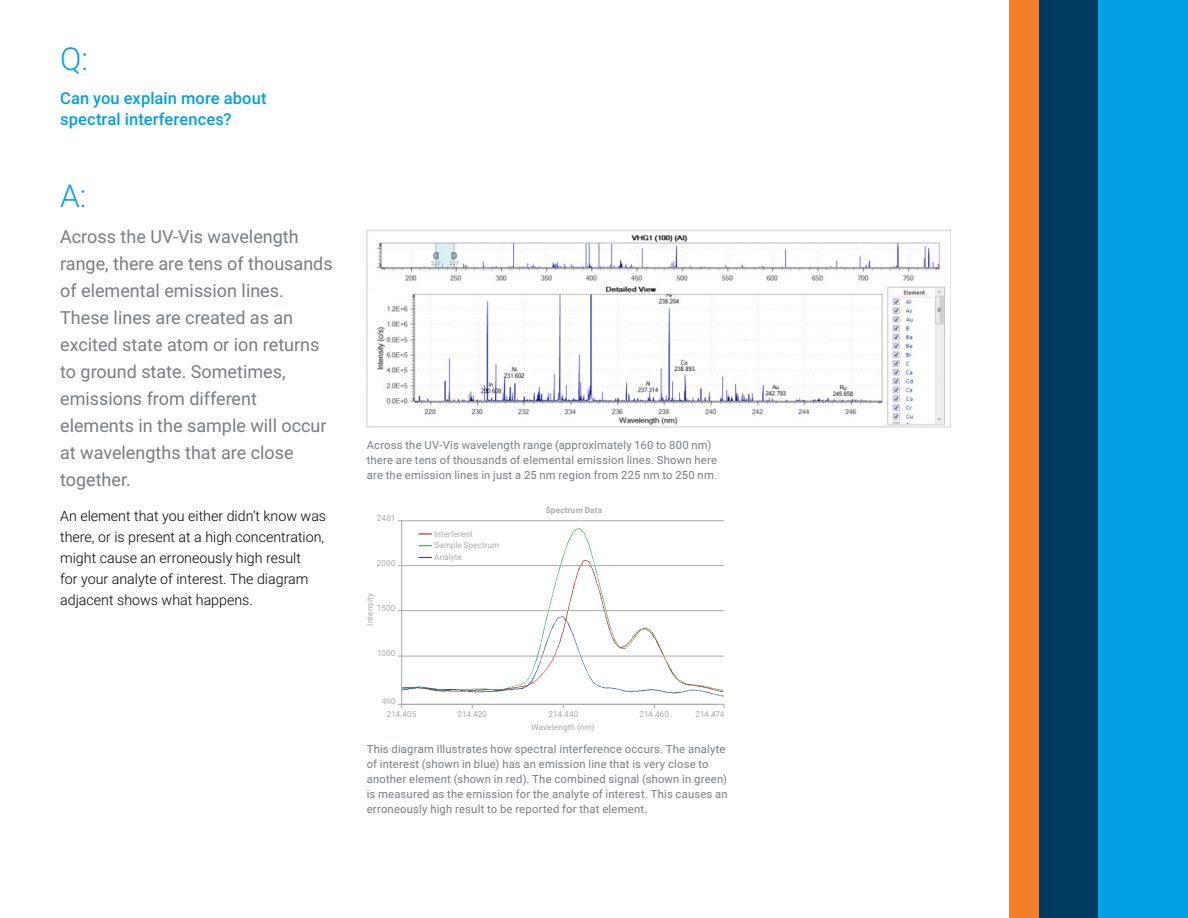
<style>
.page{position:relative;width:1188px;height:918px;background:#fff}
.page>*{position:absolute;margin:0;border:0;box-sizing:border-box;transform-origin:0 0}
.t1{font:300 31.5px "Roboto";color:#00a1e4}
.t2{font:18px/27px "Roboto";color:#797d82}
.t3{font:500 16.5px/21px "Roboto";letter-spacing:.005em;color:#00a1e4}
.t4{font:300 14.25px/21px "Roboto";color:#000}
.t5{font:11.25px/15px "Roboto";letter-spacing:.02em;color:#797d82}
.t6{font:8.25px/11.7px "Roboto";letter-spacing:.005em;color:#a9abac}
.t7{font:700 8.25px "Roboto";letter-spacing:.02em;color:#a9abac}
</style>
<div class="page">
<div style="left:1039px;top:0;width:60px;height:918px;background:#003b64"></div>
<div style="left:1099px;top:0;width:89px;height:918px;background:#00a1e4"></div>
<div style="left:1009px;top:0;width:30px;height:918px;background:#f57e29"></div>
<svg style="left:401px;top:521px;width:323px;height:184px"></svg>
<svg style="left:419px;top:533px;width:13px;height:2px"></svg>
<svg style="left:419px;top:545px;width:13px;height:1px"></svg>
<svg style="left:419px;top:557px;width:13px;height:1px"></svg>
<hr style="left:398px;top:520px;width:326px;height:1px;background:#a8aaad">
<hr style="left:398px;top:565px;width:326px;height:1px;background:#a8aaad">
<hr style="left:398px;top:610px;width:326px;height:1px;background:#a8aaad">
<hr style="left:398px;top:656px;width:326px;height:1px;background:#a8aaad">
<hr style="left:398px;top:704px;width:319px;height:1px;background:#a8aaad">
<img style="left:366px;top:229px;width:584px;height:199px">
<h1 class="t1" style="left:60px;top:36px;width:29px">Q:</h1>
<h3 class="t3" style="left:60px;top:87px;width:208px">Can you explain more about spectral interferences?</h3>
<h1 class="t1" style="left:60px;top:174px;width:28px">A:</h1>
<p class="t2" style="left:60px;top:223px;width:274px">Across the UV-Vis wavelength range, there are tens of thousands of elemental emission lines.<br>These lines are created as an excited state atom or ion returns to ground state. Sometimes, emissions from different elements in the sample will occur at wavelengths that are close together.</p>
<p class="t4" style="left:60px;top:505px;width:268px">An element that you either didn’t know was there, or is present at a high concentration, might cause an erroneously high result<br>for your analyte of interest. The diagram adjacent shows what happens.</p>
<p class="t5" style="left:367px;top:437px;width:352px">Across the UV-Vis wavelength range (approximately 160 to 800 nm) there are tens of thousands of elemental emission lines. Shown here are the emission lines in just a 25 nm region from 225 nm to 250 nm.</p>
<p class="t6" style="left:377px;top:512px;width:20px">2481</p>
<p class="t6" style="left:377px;top:556px;width:20px">2000</p>
<p class="t6" style="left:364px;top:626px;width:34px;rotate:-90deg">Intensity</p>
<p class="t6" style="left:377px;top:601px;width:20px">1500</p>
<p class="t6" style="left:377px;top:647px;width:20px">1000</p>
<p class="t6" style="left:387px;top:694px;width:31px;line-height:13px;text-indent:-5px">490<br>214.405</p>
<p class="t6" style="left:434px;top:528px;width:67px">Interferent<br>Sample Spectrum<br>Analyte</p>
<p class="t7" style="left:546px;top:504px;width:58px">Spectrum Data</p>
<p class="t6" style="left:458px;top:708px;width:31px">214.420</p>
<p class="t6" style="left:549px;top:708px;width:31px">214.440</p>
<p class="t6" style="left:640px;top:708px;width:31px">214.460</p>
<p class="t6" style="left:696px;top:708px;width:30px">214.474</p>
<p class="t6" style="left:531px;top:721px;width:64px">Wavelength (nm)</p>
<p class="t5" style="left:367px;top:741px;width:362px">This diagram illustrates how spectral interference occurs. The analyte of interest (shown in blue) has an emission line that is very close to another element (shown in red). The combined signal (shown in green) is measured as the emission for the analyte of interest. This causes an erroneously high result to be reported for that element.</p>
</div>
